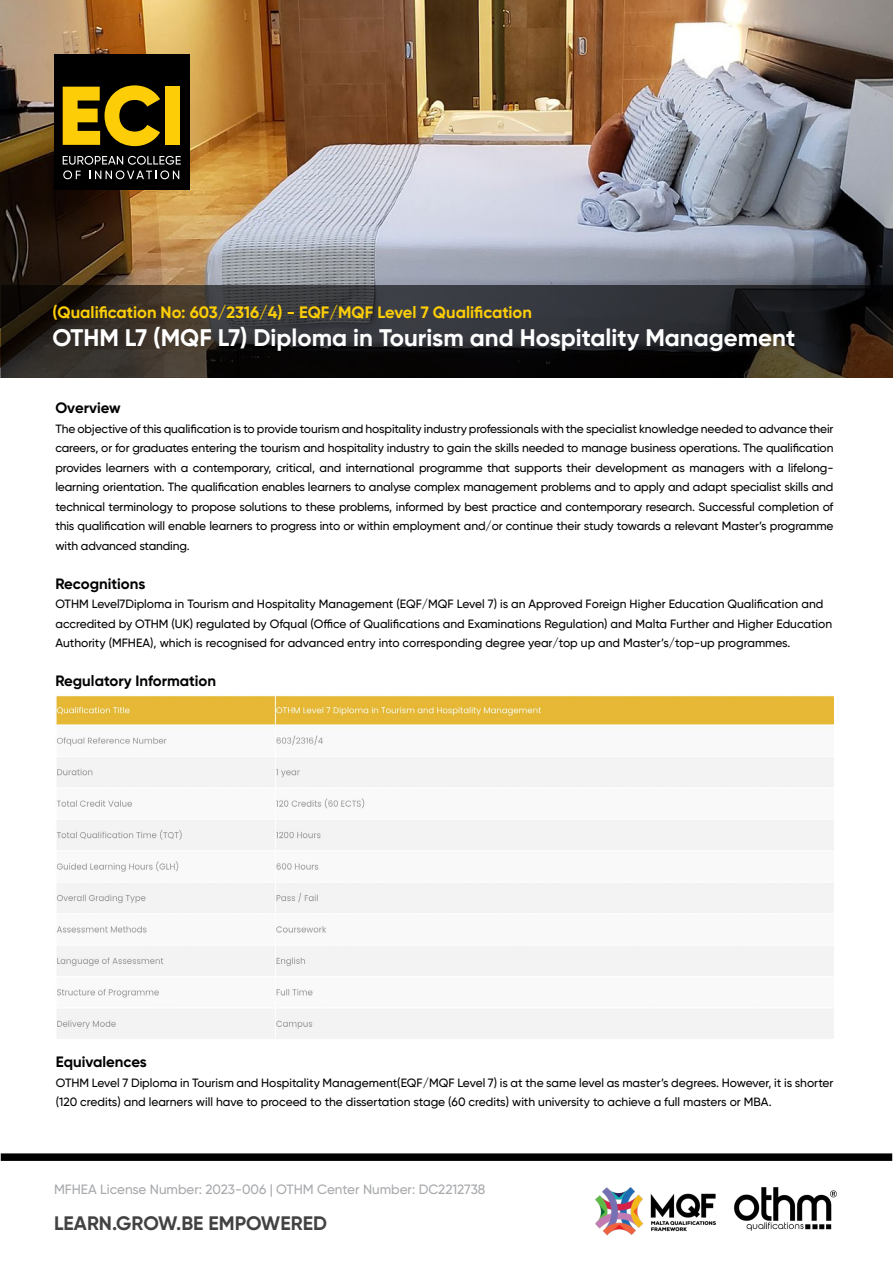
<style>
.page{position:relative;width:893px;height:1263px;background:#fff}
.page>*{position:absolute;margin:0;border:0;box-sizing:border-box;transform-origin:0 0}
.t1{font:700 24px "Gilroy";color:#fff}
.t2{font:700 19.5px "Gilroy";color:#424242}
.t3{font:700 16.5px "Gilroy";color:#fdce07}
.t4{font:700 15px "Gilroy";color:#000}
.t5{font:500 13.5px "Gilroy";color:#a7a9ac}
.t6{font:500 12px/19.5px "Gilroy";color:#000}
</style>
<div class="page">
<img style="left:0;top:0;width:893px;height:377px">
<div style="left:1px;top:1153px;width:891px;height:8px;background:#000"></div>
<div style="left:54px;top:54px;width:135px;height:135px;background:#000"></div>
<svg style="left:63px;top:85px;width:97px;height:61px"></svg>
<div style="left:165px;top:87px;width:15px;height:58px;background:#fdce07"></div>
<svg style="left:63px;top:156px;width:118px;height:23px"></svg>
<svg style="left:1px;top:285px;width:891px;height:92px;background:#272524"></svg>
<img style="left:734px;top:1187px;width:103px;height:44px">
<img style="left:595px;top:1187px;width:121px;height:49px">
<img style="left:731px;top:696px;width:103px;height:343px">
<img style="left:56px;top:695px;width:675px;height:344px">
<h3 class="t3" style="left:52px;top:302px;width:481px">(Qualification No: 603/2316/4) - EQF/MQF Level 7 Qualification</h3>
<h1 class="t1" style="left:52px;top:323px;width:744px">OTHM L7 (MQF L7) Diploma in Tourism and Hospitality Management</h1>
<p class="t4" style="left:55px;top:399px;width:67px">Overview</p>
<p class="t6" style="left:55px;top:419px;width:780px;text-align:justify">The objective of this qualification is to provide tourism and hospitality industry professionals with the specialist knowledge needed to advance their careers, or for graduates entering the tourism and hospitality industry to gain the skills needed to manage business operations. The qualification provides learners with a contemporary, critical, and international programme that supports their development as managers with a lifelong&shy;learning orientation. The qualification enables learners to analyse complex management problems and to apply and adapt specialist skills and technical terminology to propose solutions to these problems, informed by best practice and contemporary research. Successful completion of this qualification will enable learners to progress into or within employment and/or continue their study towards a relevant Master’s programme with advanced standing.</p>
<p class="t4" style="left:55px;top:574px;width:91px">Recognitions</p>
<p class="t6" style="left:55px;top:594px;width:778px">OTHM Level7Diploma in Tourism and Hospitality Management (EQF/MQF Level 7) is an Approved Foreign Higher Education Qualification and accredited by OTHM (UK) regulated by Ofqual (Office of Qualifications and Examinations Regulation) and Malta Further and Higher Education<br>Authority (MFHEA), which is recognised for advanced entry into corresponding degree year/top up and Master’s/top-up programmes.</p>
<p class="t4" style="left:55px;top:672px;width:162px">Regulatory Information</p>
<p class="t4" style="left:56px;top:1053px;width:92px">Equivalences</p>
<p class="t6" style="left:56px;top:1073px;width:779px">OTHM Level 7 Diploma in Tourism and Hospitality Management(EQF/MQF Level 7) is at the same level as master’s degrees. However, it is shorter (120 credits) and learners will have to proceed to the dissertation stage (60 credits) with university to achieve a full masters or MBA.</p>
<p class="t5" style="left:54px;top:1181px;width:433px">MFHEA License Number: 2023-006 | OTHM Center Number: DC2212738</p>
<h2 class="t2" style="left:54px;top:1210px;width:274px">LEARN.GROW.BE EMPOWERED</h2>
</div>
